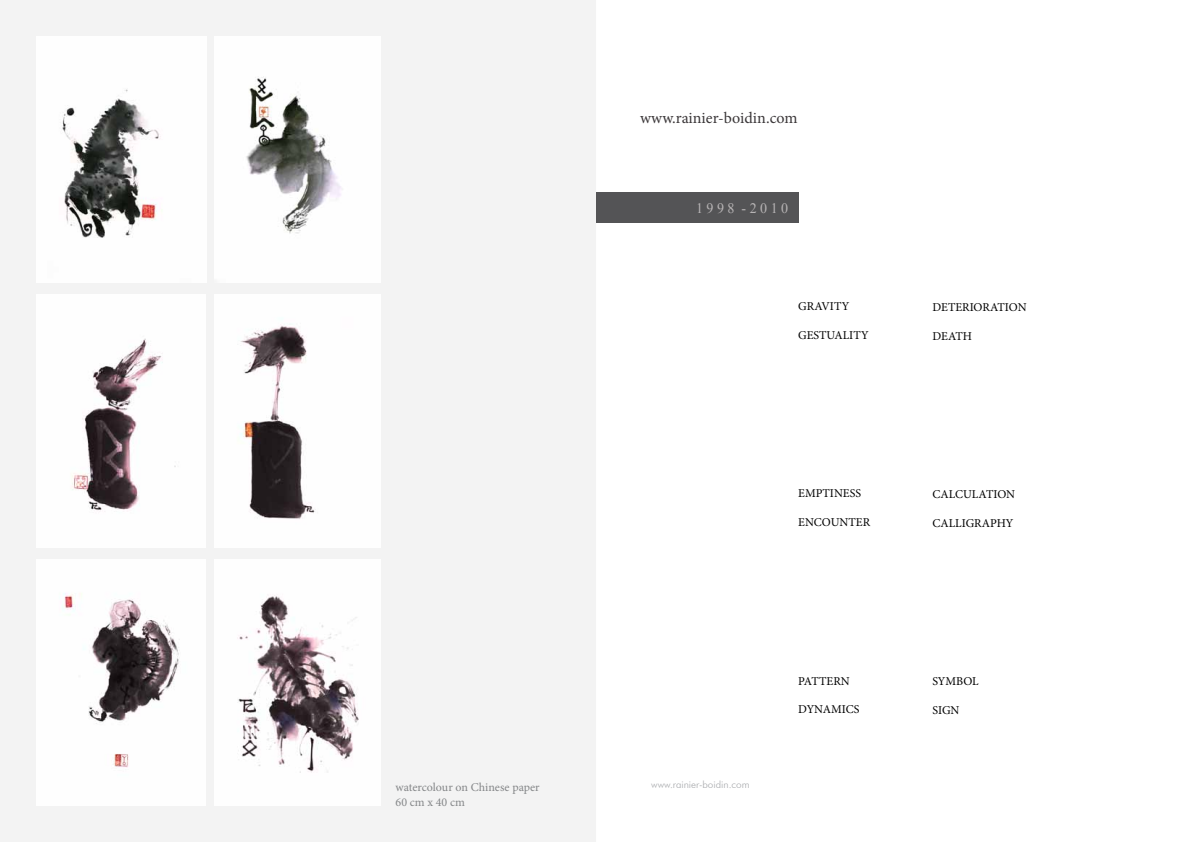
<style>
.page{position:relative;width:1191px;height:842px;background:#fff}
.page>*{position:absolute;margin:0;border:0;box-sizing:border-box;transform-origin:0 0}
.t1{font:16px "Minion Pro";color:#3b3739}
.t2{font:14.4px "Times New Roman";color:#b7b4b5}
.t3{font:12px "Minion Pro";color:#000}
.t4{font:12px/14.4px "Minion Pro";color:#848688}
.t5{font:300 10px "Futura BT";color:#a7a9ac}
</style>
<div class="page">
<div style="left:0;top:0;width:596px;height:842px;background:#f3f3f3"></div>
<div style="left:596px;top:193px;width:202px;height:30px;background:#545456"></div>
<img style="left:215px;top:294px;width:165px;height:254px">
<img style="left:36px;top:294px;width:169px;height:254px">
<img style="left:215px;top:36px;width:165px;height:246px">
<img style="left:36px;top:36px;width:171px;height:246px">
<img style="left:215px;top:560px;width:165px;height:246px">
<img style="left:36px;top:560px;width:169px;height:246px">
<p class="t4" style="left:395px;top:780px;width:146px">watercolour on Chinese paper<br>60 cm x 40 cm</p>
<h1 class="t1" style="left:640px;top:107px;width:159px">www.rainier-boidin.com</h1>
<p class="t2" style="left:696px;top:199px;width:94px">1 9 9 8 - 2 0 1 0</p>
<p class="t3" style="left:798px;top:298px;width:53px">GRAVITY</p>
<p class="t3" style="left:798px;top:327px;width:72px">GESTUALITY</p>
<p class="t3" style="left:798px;top:485px;width:64px">EMPTINESS</p>
<p class="t3" style="left:798px;top:514px;width:73px">ENCOUNTER</p>
<p class="t5" style="left:651px;top:778px;width:100px">www.rainier-boidin.com</p>
<p class="t3" style="left:798px;top:673px;width:53px">PATTERN</p>
<p class="t3" style="left:798px;top:701px;width:63px">DYNAMICS</p>
<p class="t3" style="left:932px;top:299px;width:96px">DETERIORATION</p>
<p class="t3" style="left:932px;top:328px;width:41px">DEATH</p>
<p class="t3" style="left:932px;top:486px;width:84px">CALCULATION</p>
<p class="t3" style="left:932px;top:515px;width:82px">CALLIGRAPHY</p>
<p class="t3" style="left:932px;top:673px;width:48px">SYMBOL</p>
<p class="t3" style="left:932px;top:702px;width:28px">SIGN</p>
</div>
